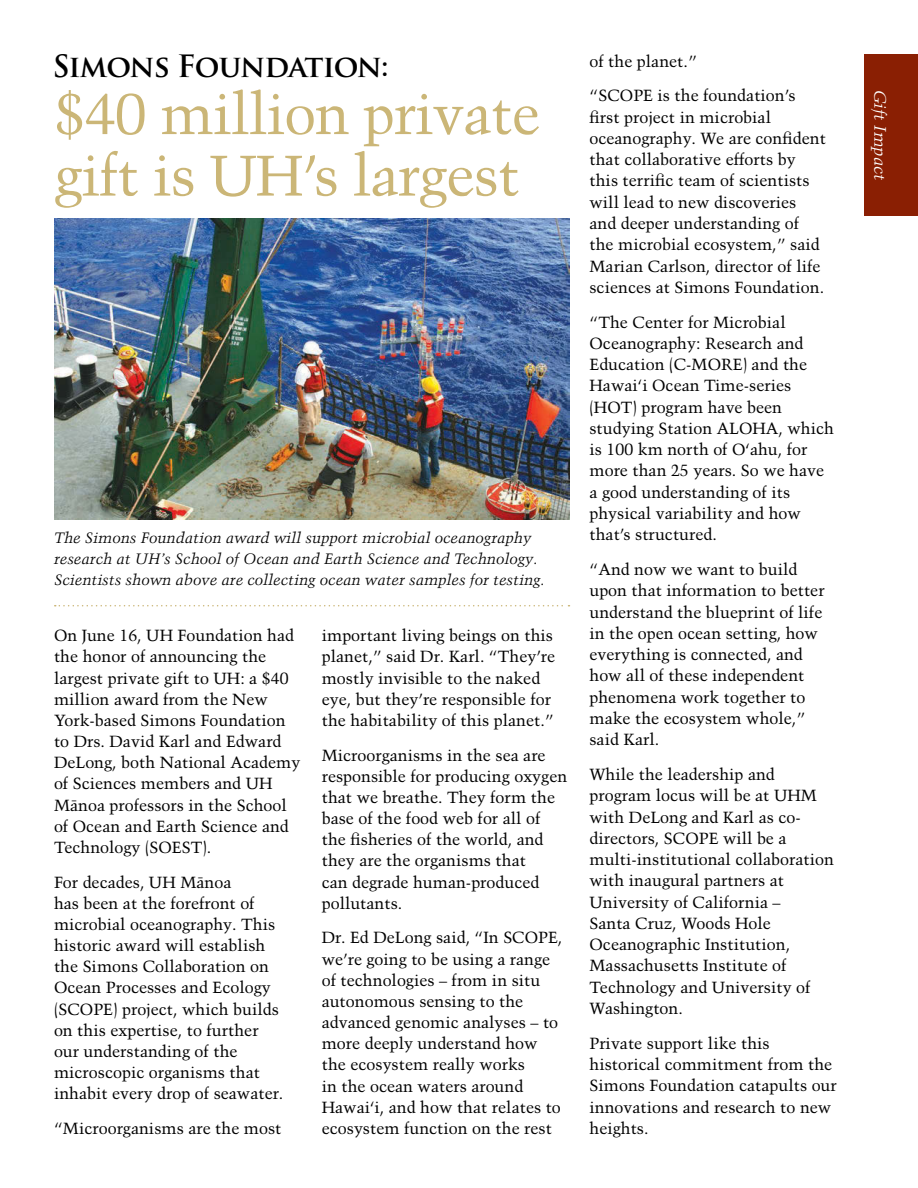
<style>
.page{position:relative;width:918px;height:1188px;background:#fff}
.page>*{position:absolute;margin:0;border:0;box-sizing:border-box;transform-origin:0 0}
.t1{font:57px/61.5px "Trump Mediaeval LTCYR";letter-spacing:-.02em;color:#cbb677}
.t2{font:700 30px "Trajan Pro";letter-spacing:-.035em;color:#000}
.t3{font:italic 16.5px "Trump Mediaeval LTCYR";color:#fff}
.t4{font:16.2px/21.3px "Trump Mediaeval LTCYR";color:#000}
.t5{font:italic 15px/21px "Trump Mediaeval LTCYR";color:#000}
</style>
<div class="page">
<div style="left:864px;top:54px;width:54px;height:162px;background:#8a1f03"></div>
<img style="left:55px;top:218px;width:514px;height:301px">
<svg style="left:55px;top:605px;width:514px;height:1px"></svg>
<h2 class="t2" style="left:52px;top:47px;width:338px">Simons Foundation:</h2>
<h1 class="t1" style="left:54px;top:80px;width:488px">$40 million private gift is UH’s largest</h1>
<p class="t5" style="left:54px;top:527px;width:492px">The Simons Foundation award will support microbial oceanography research at UH’s School of Ocean and Earth Science and Technology.<br>Scientists shown above are collecting ocean water samples for testing.</p>
<p class="t4" style="left:54px;top:624px;width:248px">On June 16, UH Foundation had the honor of announcing the largest private gift to UH: a $40 million award from the New<br>York-based Simons Foundation to Drs. David Karl and Edward<br>DeLong, both National Academy of Sciences members and UH<br>Mānoa professors in the School of Ocean and Earth Science and<br>Technology (SOEST).</p>
<p class="t4" style="left:54px;top:870px;width:231px">For decades, UH Mānoa<br>has been at the forefront of microbial oceanography. This historic award will establish the Simons Collaboration on<br>Ocean Processes and Ecology (SCOPE) project, which builds on this expertise, to further our understanding of the microscopic organisms that inhabit every drop of seawater.</p>
<p class="t4" style="left:54px;top:1117px;width:229px">“Microorganisms are the most</p>
<p class="t4" style="left:322px;top:624px;width:235px">important living beings on this planet,” said Dr. Karl. “They’re mostly invisible to the naked eye, but they’re responsible for the habitability of this planet.”</p>
<p class="t4" style="left:322px;top:743px;width:247px">Microorganisms in the sea are responsible for producing oxygen that we breathe. They form the base of the food web for all of the fisheries of the world, and they are the organisms that<br>can degrade human-produced pollutants.</p>
<p class="t4" style="left:322px;top:926px;width:242px">Dr. Ed DeLong said, “In SCOPE, we’re going to be using a range of technologies – from in situ autonomous sensing to the advanced genomic analyses – to more deeply understand how the ecosystem really works<br>in the ocean waters around<br>Hawai‘i, and how that relates to ecosystem function on the rest</p>
<p class="t4" style="left:590px;top:43px;width:208px;line-height:34.8px">of the planet.”<br>“SCOPE is the foundation’s</p>
<p class="t4" style="left:590px;top:105px;width:238px">first project in microbial oceanography. We are confident that collaborative efforts by this terrific team of scientists will lead to new discoveries and deeper understanding of the microbial ecosystem,” said<br>Marian Carlson, director of life sciences at Simons Foundation.</p>
<p class="t4" style="left:590px;top:310px;width:246px">“The Center for Microbial<br>Oceanography: Research and<br>Education (C-MORE) and the<br>Hawai‘i Ocean Time-series (HOT) program have been studying Station ALOHA, which is 100 km north of O‘ahu, for more than 25 years. So we have a good understanding of its physical variability and how that’s structured.</p>
<p class="t4" style="left:590px;top:558px;width:237px">“And now we want to build upon that information to better understand the blueprint of life in the open ocean setting, how everything is connected, and how all of these independent phenomena work together to make the ecosystem whole,” said Karl.</p>
<p class="t4" style="left:590px;top:763px;width:246px">While the leadership and program locus will be at UHM with DeLong and Karl as co&shy;directors, SCOPE will be a multi-institutional collaboration with inaugural partners at<br>University of California –<br>Santa Cruz, Woods Hole<br>Oceanographic Institution,<br>Massachusetts Institute of<br>Technology and University of<br>Washington.</p>
<p class="t4" style="left:590px;top:1032px;width:249px">Private support like this historical commitment from the<br>Simons Foundation catapults our innovations and research to new heights.</p>
<p class="t3" style="left:892px;top:90px;width:92px;rotate:90deg">Gift Impact</p>
</div>
